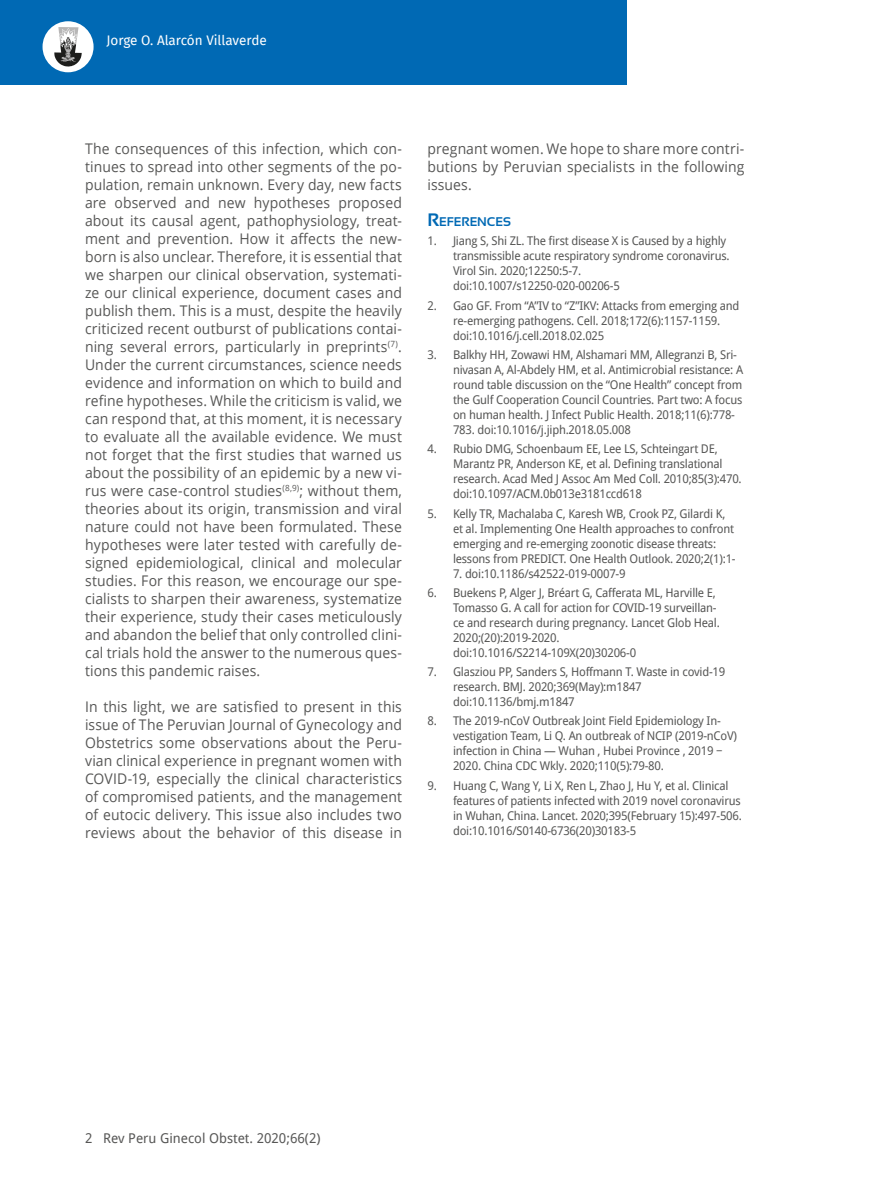
<style>
.page{position:relative;width:872px;height:1191px;background:#fff}
.page>*{position:absolute;margin:0;border:0;box-sizing:border-box;transform-origin:0 0}
.t1{font:14.7px/18px "Open Sans";letter-spacing:.005em;color:#575756;text-align:justify;scale:.95 1}
.t2{font:13.5px "Droid Sans";color:#575756}
.t3{font:13.5px "Fira Sans";color:#fff}
.t4{font:700 12.6px "Sansation";color:#0069b4}
.t5{font:12px/15px "Droid Sans";letter-spacing:-.02em;color:#575756}
.s1{font-size:18px}
</style>
<div class="page">
<div style="left:0;top:0;width:626px;height:85px;background:#0069b4"></div>
<div style="left:43px;top:21px;width:51px;height:51px;background:#fff;border-radius:50%"></div>
<svg style="left:54px;top:27px;width:28px;height:40px"></svg>
<p class="t3" style="left:106px;top:30px;width:162px">Jorge O. Alarcón Villaverde</p>
<p class="t1" style="left:85px;top:139px;width:335px">The consequences of this infection, which con&shy;tinues to spread into other segments of the po&shy;pulation, remain unknown. Every day, new facts are observed and new hypotheses proposed about its causal agent, pathophysiology, treat&shy;ment and prevention. How it affects the new&shy;born is also unclear. Therefore, it is essential that we sharpen our clinical observation, systemati&shy;ze our clinical experience, document cases and publish them. This is a must, despite the heavily criticized recent outburst of publications contai&shy;ning several errors, particularly in preprints<sup>(7)</sup>.<br>Under the current circumstances, science needs evidence and information on which to build and refine hypotheses. While the criticism is valid, we can respond that, at this moment, it is necessary to evaluate all the available evidence. We must not forget that the first studies that warned us about the possibility of an epidemic by a new vi&shy;rus were case-control studies<sup>(8,9)</sup>; without them, theories about its origin, transmission and viral nature could not have been formulated. These hypotheses were later tested with carefully de&shy;signed epidemiological, clinical and molecular studies. For this reason, we encourage our spe&shy;cialists to sharpen their awareness, systematize their experience, study their cases meticulously and abandon the belief that only controlled clini&shy;cal trials hold the answer to the numerous ques&shy;tions this pandemic raises.</p>
<p class="t1" style="left:85px;top:697px;width:335px">In this light, we are satisfied to present in this issue of The Peruvian Journal of Gynecology and Obstetrics some observations about the Peru&shy;vian clinical experience in pregnant women with COVID-19, especially the clinical characteristics of compromised patients, and the management of eutocic delivery. This issue also includes two reviews about the behavior of this disease in</p>
<p class="t1" style="left:427px;top:139px;width:335px">pregnant women. We hope to share more contri&shy;butions by Peruvian specialists in the following issues.</p>
<p class="t4" style="left:427px;top:215px;width:85px"><span class="s1">R</span>EFERENCES</p>
<p class="t5" style="left:453px;top:233px;width:278px;text-indent:-26px">1. Jiang S, Shi ZL. The first disease X is Caused by a highly transmissible acute respiratory syndrome coronavirus.<br>Virol Sin. 2020;12250:5-7. doi:10.1007/s12250-020-00206-5</p>
<p class="t5" style="left:453px;top:297px;width:288px;text-indent:-26px">2. Gao GF. From “A”IV to “Z”IKV: Attacks from emerging and re-emerging pathogens. Cell. 2018;172(6):1157-1159. doi:10.1016/j.cell.2018.02.025</p>
<p class="t5" style="left:453px;top:347px;width:292px;text-indent:-26px">3. Balkhy HH, Zowawi HM, Alshamari MM, Allegranzi B, Sri&shy;nivasan A, Al-Abdely HM, et al. Antimicrobial resistance: A round table discussion on the “One Health” concept from the Gulf Cooperation Council Countries. Part two: A focus on human health. J Infect Public Health. 2018;11(6):778- 783. doi:10.1016/j.jiph.2018.05.008</p>
<p class="t5" style="left:453px;top:441px;width:290px;text-indent:-26px">4. Rubio DMG, Schoenbaum EE, Lee LS, Schteingart DE, Marantz PR, Anderson KE, et al. Defining translational research. Acad Med J Assoc Am Med Coll. 2010;85(3):470. doi:10.1097/ACM.0b013e3181ccd618</p>
<p class="t5" style="left:453px;top:505px;width:284px;text-indent:-26px">5. Kelly TR, Machalaba C, Karesh WB, Crook PZ, Gilardi K, et al. Implementing One Health approaches to confront emerging and re-emerging zoonotic disease threats: lessons from PREDICT. One Health Outlook. 2020;2(1):1-</p>
<p class="t5" style="left:453px;top:565px;width:174px">7. doi:10.1186/s42522-019-0007-9</p>
<p class="t5" style="left:453px;top:584px;width:268px;text-indent:-26px">6. Buekens P, Alger J, Bréart G, Cafferata ML, Harville E, Tomasso G. A call for action for COVID-19 surveillan&shy;ce and research during pregnancy. Lancet Glob Heal.<br>2020;(20):2019-2020. doi:10.1016/S2214-109X(20)30206-0</p>
<p class="t5" style="left:453px;top:664px;width:274px;text-indent:-26px">7. Glasziou PP, Sanders S, Hoffmann T. Waste in covid-19 research. BMJ. 2020;369(May):m1847 doi:10.1136/bmj.m1847</p>
<p class="t5" style="left:453px;top:713px;width:285px;text-indent:-26px">8. The 2019-nCoV Outbreak Joint Field Epidemiology In&shy;vestigation Team, Li Q. An outbreak of NCIP (2019-nCoV) infection in China — Wuhan , Hubei Province , 2019 − 2020. China CDC Wkly. 2020;110(5):79-80.</p>
<p class="t5" style="left:453px;top:777px;width:290px;text-indent:-26px">9. Huang C, Wang Y, Li X, Ren L, Zhao J, Hu Y, et al. Clinical features of patients infected with 2019 novel coronavirus in Wuhan, China. Lancet. 2020;395(February 15):497-506. doi:10.1016/S0140-6736(20)30183-5</p>
<p class="t2" style="left:85px;top:1128px;width:237px">2 Rev Peru Ginecol Obstet. 2020;66(2)</p>
</div>
